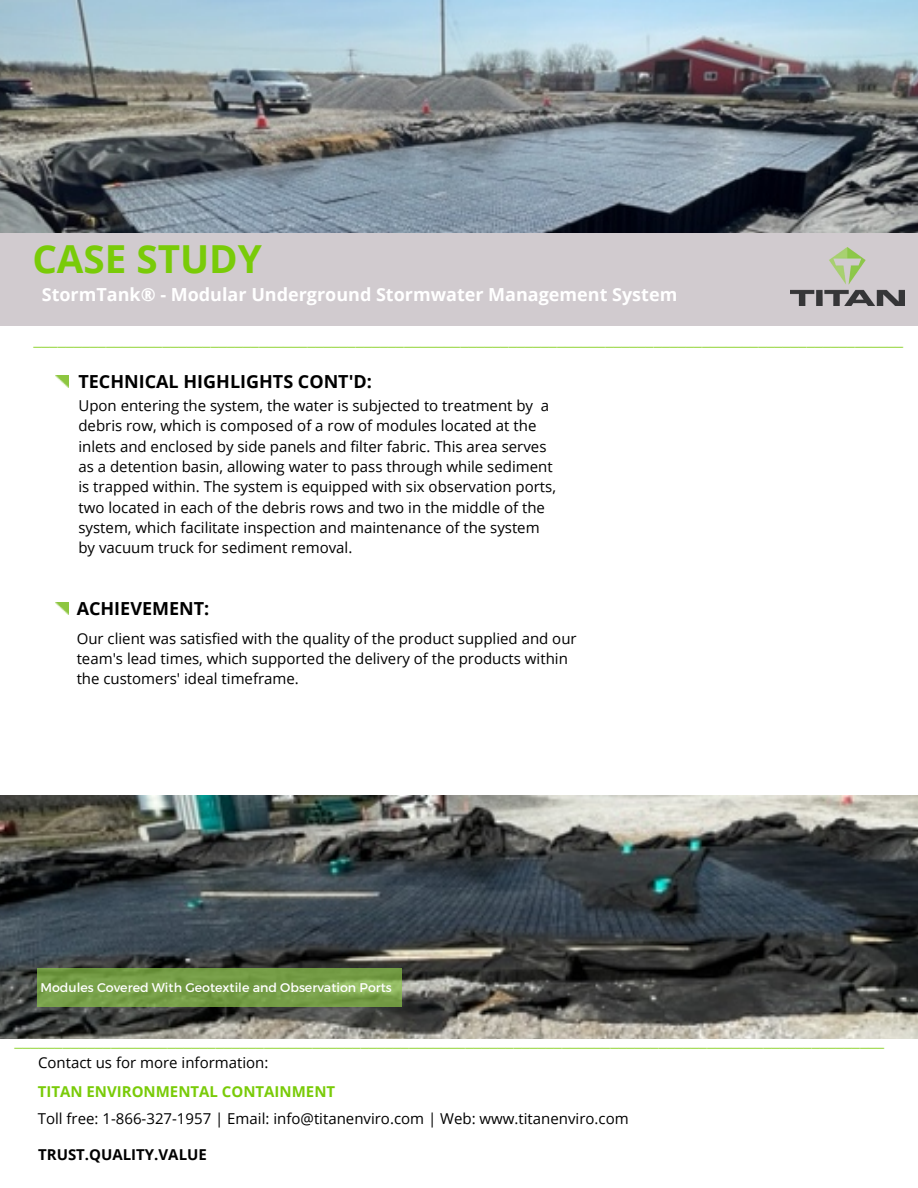
<style>
.page{position:relative;width:918px;height:1188px;background:#fff}
.page>*{position:absolute;margin:0;border:0;box-sizing:border-box;transform-origin:0 0}
.t1{font:700 38.7px "Open Sans";color:#79cb08}
.t2{font:300 19.65px "Open Sans";color:#79cb08}
.t3{font:700 18px "Open Sans";color:#fff}
.t4{font:700 18px "Open Sans";color:#000}
.t5{font:15px/20.2px "Open Sans";color:#000}
.t6{font:700 15px "Open Sans";color:#79cb08}
.t7{font:700 15px "Open Sans";color:#000}
.t8{font:12.6px "Montserrat";color:#fff}
</style>
<div class="page">
<div style="left:0;top:226px;width:918px;height:99px;background:#d1cbcf"></div>
<img style="left:55px;top:375px;width:14px;height:13px">
<img style="left:55px;top:603px;width:14px;height:12px">
<img style="left:791px;top:248px;width:113px;height:57px">
<img style="left:0;top:0;width:918px;height:232px">
<img style="left:0;top:796px;width:918px;height:243px">
<svg style="left:37px;top:968px;width:365px;height:38px;background:#769e47"></svg>
<p class="t1" style="left:32px;top:232px;width:231px">CASE STUDY</p>
<p class="t3" style="left:42px;top:281px;width:637px">StormTank® - Modular Underground Stormwater Management System</p>
<p class="t2" style="left:34px;top:324px;width:871px">____________________________________________________________________________________________________________</p>
<p class="t4" style="left:78px;top:369px;width:295px">TECHNICAL HIGHLIGHTS CONT'D:</p>
<p class="t5" style="left:78px;top:395px;width:479px">Upon entering the system, the water is subjected to treatment by a debris row, which is composed of a row of modules located at the inlets and enclosed by side panels and filter fabric. This area serves as a detention basin, allowing water to pass through while sediment is trapped within. The system is equipped with six observation ports, two located in each of the debris rows and two in the middle of the system, which facilitate inspection and maintenance of the system by vacuum truck for sediment removal.</p>
<p class="t4" style="left:77px;top:596px;width:134px">ACHIEVEMENT:</p>
<p class="t5" style="left:77px;top:628px;width:502px">Our client was satisfied with the quality of the product supplied and our team's lead times, which supported the delivery of the products within the customers' ideal timeframe.</p>
<p class="t8" style="left:40px;top:979px;width:353px">Modules Covered With Geotextile and Observation Ports</p>
<p class="t2" style="left:14px;top:1025px;width:871px">____________________________________________________________________________________________________________</p>
<p class="t5" style="left:38px;top:1052px;width:232px">Contact us for more information:</p>
<p class="t6" style="left:38px;top:1081px;width:299px">TITAN ENVIRONMENTAL CONTAINMENT</p>
<p class="t5" style="left:38px;top:1108px;width:592px">Toll free: 1-866-327-1957 | Email: info@titanenviro.com | Web: www.titanenviro.com</p>
<p class="t7" style="left:38px;top:1144px;width:170px">TRUST.QUALITY.VALUE</p>
</div>
